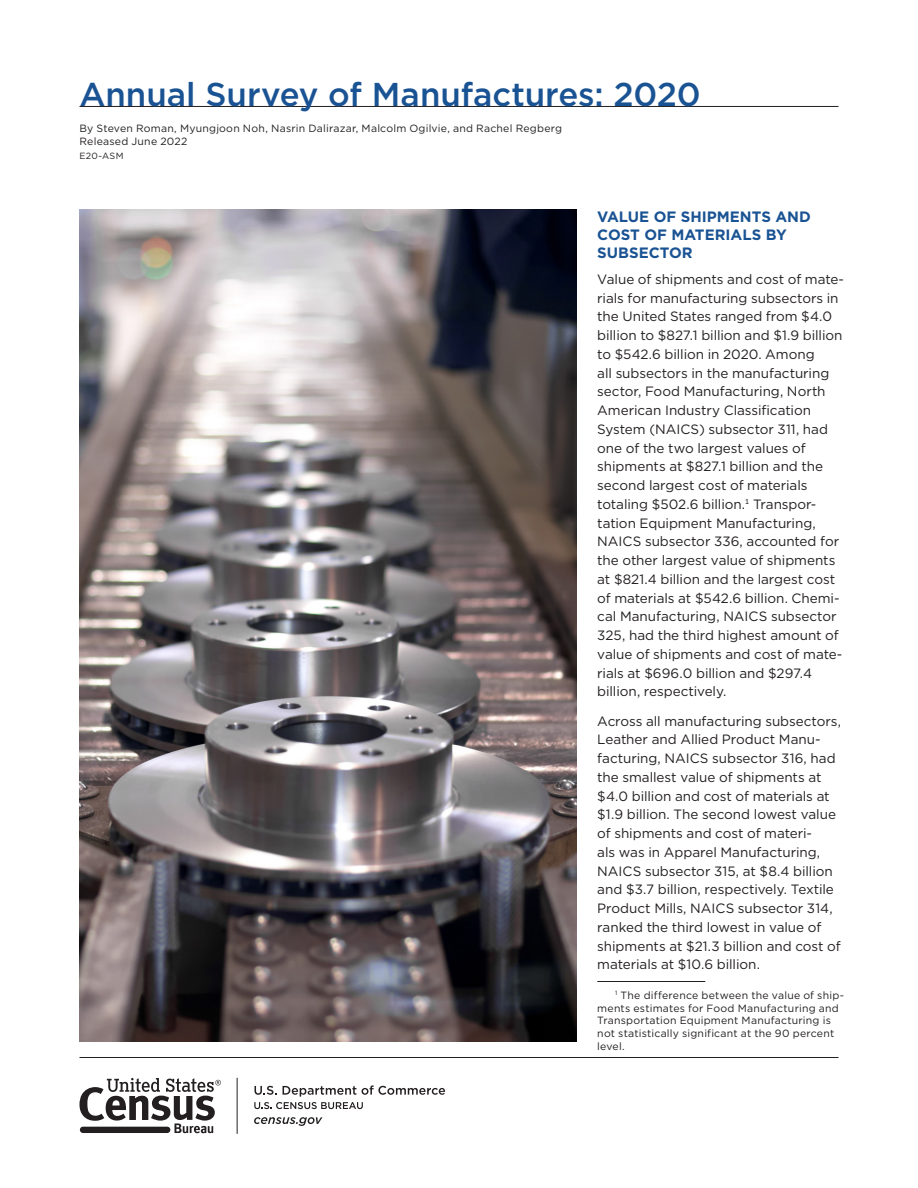
<style>
.page{position:relative;width:918px;height:1188px;background:#fff}
.page>*{position:absolute;margin:0;border:0;box-sizing:border-box;transform-origin:0 0}
.t1{font:500 33px "Gotham";color:#1a5393}
.subhead1{font:700 15px/18px "Gotham";color:#1a5393}
.body_text{font:13.5px/18.8px "Gotham";letter-spacing:-.005em;color:#231f20}
.footnote{font:10.5px/12.8px "Gotham";letter-spacing:.02em;color:#231f20}
.author{font:10.5px "Gotham";letter-spacing:.02em;color:#231f20}
.author-2{font:9px "Gotham";letter-spacing:.035em;color:#231f20}
</style>
<div class="page">
<img style="left:80px;top:210px;width:496px;height:831px">
<hr style="left:597px;top:981px;width:108px;height:1px;background:#231f20">
<hr style="left:80px;top:1057px;width:758px;height:1px;background:#231f20">
<hr style="left:80px;top:106px;width:759px;height:1px;background:#231f20">
<svg style="left:254px;top:1085px;width:191px;height:24px"></svg>
<svg style="left:254px;top:1117px;width:68px;height:9px"></svg>
<hr style="left:237px;top:1078px;width:1px;height:56px;background:#231f20">
<svg style="left:79px;top:1078px;width:142px;height:55px"></svg>
<p class="t1" style="left:79px;top:73px;width:623px">Annual Survey of Manufactures: 2020</p>
<p class="author" style="left:79px;top:121px;width:484px">By Steven Roman, Myungjoon Noh, Nasrin Dalirazar, Malcolm Ogilvie, and Rachel Regberg</p>
<p class="author" style="left:79px;top:135px;width:110px">Released June 2022</p>
<p class="author-2" style="left:79px;top:150px;width:46px">E20-ASM</p>
<p class="subhead1" style="left:597px;top:207px;width:215px">VALUE OF SHIPMENTS AND<br>COST OF MATERIALS BY<br>SUBSECTOR</p>
<p class="body_text" style="left:597px;top:269px;width:248px">Value of shipments and cost of mate&shy;rials for manufacturing subsectors in the United States ranged from $4.0 billion to $827.1 billion and $1.9 billion to $542.6 billion in 2020. Among<br>all subsectors in the manufacturing sector, Food Manufacturing, North American Industry Classification System (NAICS) subsector 311, had one of the two largest values of shipments at $827.1 billion and the second largest cost of materials totaling $502.6 billion.<sup>1</sup> Transpor-</p>
<p class="body_text" style="left:597px;top:513px;width:247px">tation Equipment Manufacturing, NAICS subsector 336, accounted for the other largest value of shipments at $821.4 billion and the largest cost of materials at $542.6 billion. Chemi&shy;cal Manufacturing, NAICS subsector 325, had the third highest amount of value of shipments and cost of mate&shy;rials at $696.0 billion and $297.4 billion, respectively.</p>
<p class="body_text" style="left:597px;top:711px;width:245px">Across all manufacturing subsectors, Leather and Allied Product Manu&shy;facturing, NAICS subsector 316, had the smallest value of shipments at $4.0 billion and cost of materials at $1.9 billion. The second lowest value of shipments and cost of materi-<br>als was in Apparel Manufacturing, NAICS subsector 315, at $8.4 billion and $3.7 billion, respectively. Textile Product Mills, NAICS subsector 314, ranked the third lowest in value of shipments at $21.3 billion and cost of materials at $10.6 billion.</p>
<p class="footnote" style="left:597px;top:988px;width:248px;text-indent:18px"><sup>1</sup> The difference between the value of ship&shy;ments estimates for Food Manufacturing and Transportation Equipment Manufacturing is not statistically significant at the 90 percent level.</p>
</div>
